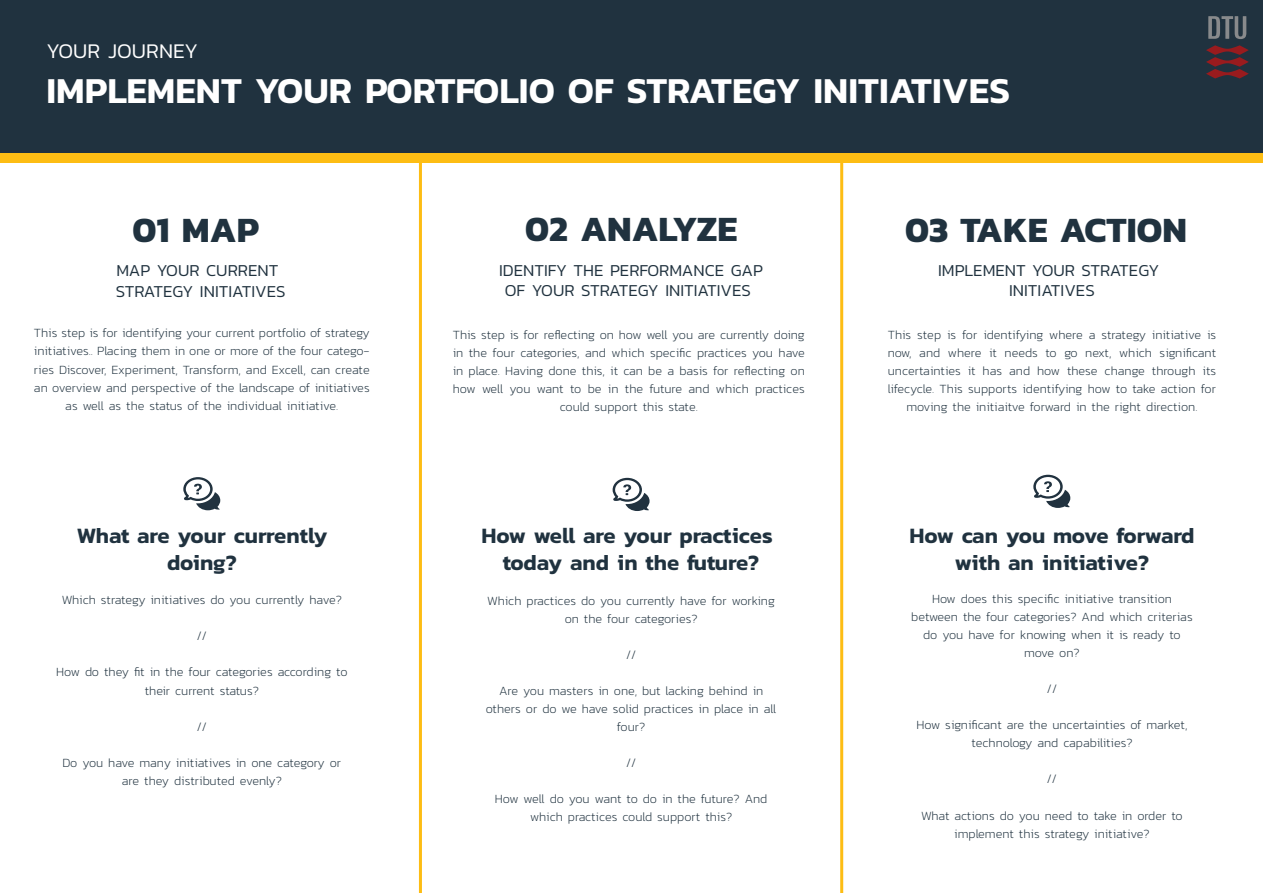
<style>
.page{position:relative;width:1263px;height:893px;background:#fff}
.page>*{position:absolute;margin:0;border:0;box-sizing:border-box;transform-origin:0 0}
.t1{font:600 37.2px "Kanit";color:#fff}
.t2{font:700 36.15px "Kanit";color:#20323f}
.t3{font:600 22.35px/26.7px "Kanit";color:#20323f;text-align:center}
.t4{font:300 21.3px "Kanit";color:#fff}
.t5{font:300 16.95px/20.4px "Kanit";color:#20323f;text-align:center}
.t6{font:200 12.75px/18px "Kanit";color:#20323f;text-align:center}
</style>
<div class="page">
<div style="left:0;top:0;width:1263px;height:158px;background:#20323f"></div>
<svg style="left:183px;top:477px;width:37px;height:33px"></svg>
<svg style="left:613px;top:478px;width:36px;height:33px"></svg>
<svg style="left:1033px;top:475px;width:37px;height:33px"></svg>
<hr style="left:419px;top:158px;width:3px;height:735px;background:#fdbd14">
<hr style="left:840px;top:158px;width:3px;height:735px;background:#fdbd14">
<div style="left:0;top:153px;width:1263px;height:10px;background:#fdbd14"></div>
<svg style="left:1208px;top:16px;width:38px;height:23px"></svg>
<svg style="left:1206px;top:45px;width:43px;height:33px"></svg>
<h3 class="t4" style="left:47px;top:36px;width:153px">YOUR JOURNEY</h3>
<h1 class="t1" style="left:47px;top:62px;width:965px">IMPLEMENT YOUR PORTFOLIO OF STRATEGY INITIATIVES</h1>
<h2 class="t2" style="left:132px;top:202px;width:128px">01 MAP</h2>
<h2 class="t2" style="left:525px;top:200px;width:213px">02 ANALYZE</h2>
<h2 class="t2" style="left:905px;top:202px;width:283px">03 TAKE ACTION</h2>
<h3 class="t5" style="left:499px;top:260px;width:265px">IDENTIFY THE PERFORMANCE GAP<br>OF YOUR STRATEGY INITIATIVES</h3>
<h3 class="t5" style="left:116px;top:260px;width:171px;text-align:left">MAP YOUR CURRENT<br>STRATEGY INITIATIVES</h3>
<h3 class="t5" style="left:938px;top:260px;width:223px">IMPLEMENT YOUR STRATEGY<br>INITIATIVES</h3>
<p class="t6" style="left:34px;top:324px;width:337px">This step is for identifying your current portfolio of strategy initiatives.. Placing them in one or more of the four catego&shy;ries Discover, Experiment, Transform, and Excell, can create an overview and perspective of the landscape of initiatives as well as the status of the individual initiative.</p>
<h3 class="t3" style="left:77px;top:521px;width:252px">What are your currently doing?</h3>
<p class="t6" style="left:62px;top:591px;width:282px">Which strategy initiatives do you currently have?</p>
<p class="t6" style="left:197px;top:627px;width:12px">//</p>
<p class="t6" style="left:56px;top:663px;width:293px">How do they fit in the four categories according to their current status?</p>
<p class="t6" style="left:197px;top:717px;width:12px">//</p>
<p class="t6" style="left:63px;top:753px;width:280px">Do you have many initiatives in one category or are they distributed evenly?</p>
<p class="t6" style="left:453px;top:325px;width:354px">This step is for reflecting on how well you are currently doing in the four categories, and which specific practices you have in place. Having done this, it can be a basis for reflecting on how well you want to be in the future and which practices could support this state.</p>
<p class="t6" style="left:888px;top:325px;width:330px">This step is for identifying where a strategy initiative is now, and where it needs to go next, which significant uncertainties it has and how these change through its lifecycle. This supports identifying how to take action for moving the initiaitve forward in the right direction.</p>
<h3 class="t3" style="left:481px;top:522px;width:293px">How well are your practices today and in the future?</h3>
<p class="t6" style="left:487px;top:591px;width:289px">Which practices do you currently have for working on the four categories?</p>
<p class="t6" style="left:626px;top:645px;width:12px">//</p>
<p class="t6" style="left:486px;top:682px;width:292px">Are you masters in one, but lacking behind in others or do we have solid practices in place in all four?</p>
<p class="t6" style="left:626px;top:754px;width:12px">//</p>
<p class="t6" style="left:495px;top:790px;width:274px">How well do you want to do in the future? And which practices could support this?</p>
<h3 class="t3" style="left:909px;top:522px;width:286px">How can you move forward with an initiative?</h3>
<p class="t6" style="left:911px;top:590px;width:283px">How does this specific initiative transition between the four categories? And which criterias do you have for knowing when it is ready to move on?</p>
<p class="t6" style="left:1047px;top:680px;width:12px">//</p>
<p class="t6" style="left:916px;top:716px;width:272px">How significant are the uncertainties of market, technology and capabilities?</p>
<p class="t6" style="left:1047px;top:770px;width:12px">//</p>
<p class="t6" style="left:921px;top:806px;width:263px">What actions do you need to take in order to implement this strategy initiative?</p>
</div>
